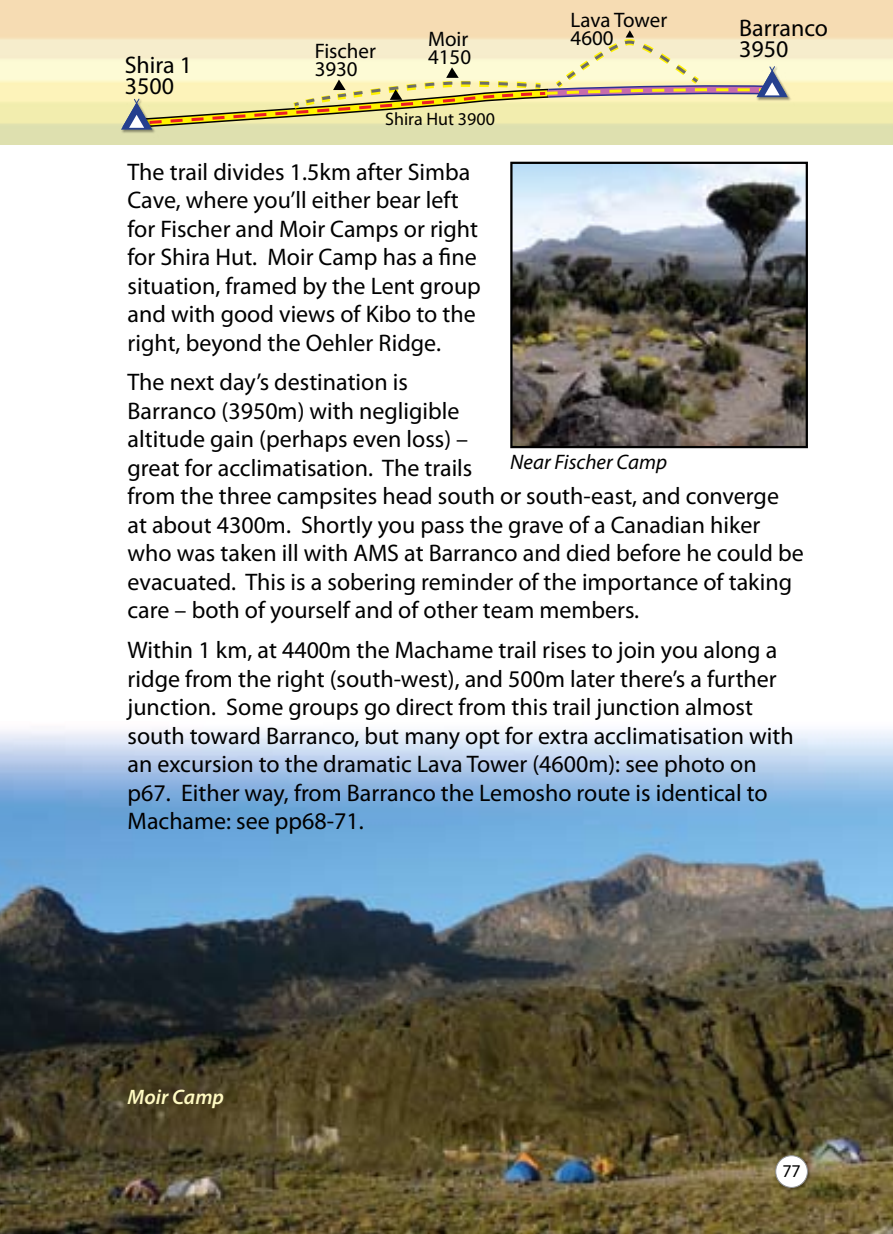
<style>
.page{position:relative;width:893px;height:1234px;background:#fff}
.page>*{position:absolute;margin:0;border:0;box-sizing:border-box;transform-origin:0 0}
.t1{font:24px/28.5px "Myriad Pro";color:#000}
.t2{font:21px/18px "Myriad Pro";color:#000}
.t3{font:italic 21px "Myriad Pro";color:#000}
.t4{font:italic 600 21px "Myriad Pro";color:#fffac2}
.t5{font:18px "Myriad Pro";color:#000}
</style>
<div class="page">
<img style="left:513px;top:165px;width:292px;height:280px">
<div style="left:510px;top:162px;width:298px;height:286px;border:2px solid #000"></div>
<img style="left:0;top:730px;width:893px;height:503px">
<div style="left:756px;top:66px;width:45px;height:44px;background:#000;opacity:.4"></div>
<div style="left:121px;top:98px;width:44px;height:45px;background:#000;opacity:.4"></div>
<svg style="left:121px;top:30px;width:667px;height:102px;background:#ebe1b1"></svg>
<div style="left:773px;top:1152px;width:70px;height:61px;background:#000;opacity:.4"></div>
<div style="left:776px;top:1155px;width:31px;height:32px;background:#fff;border-radius:50%"></div>
<div style="left:775px;top:1154px;width:33px;height:33px;border:1px solid #939598;border-radius:50%"></div>
<p class="t1" style="left:125px;top:54px;width:69px;line-height:21px">Shira 1<br>3500</p>
<p class="t2" style="left:315px;top:42px;width:63px">Fischer<br>3930</p>
<p class="t2" style="left:428px;top:29px;width:45px">Moir<br>4150</p>
<p class="t5" style="left:385px;top:107px;width:111px">Shira Hut 3900</p>
<p class="t2" style="left:571px;top:10px;width:98px">Lava Tower<br>4600</p>
<p class="t1" style="left:739px;top:18px;width:90px;line-height:21px">Barranco<br>3950</p>
<p class="t1" style="left:128px;top:157px;width:355px">The trail divides 1.5km after Simba Cave, where you’ll either bear left for Fischer and Moir Camps or right for Shira Hut. Moir Camp has a fine situation, framed by the Lent group and with good views of Kibo to the right, beyond the Oehler Ridge.</p>
<p class="t1" style="left:128px;top:367px;width:678px">The next day’s destination is<br>Barranco (3950m) with negligible<br>altitude gain (perhaps even loss) –<br>great for acclimatisation. The trails<br>from the three campsites head south or south-east, and converge at about 4300m. Shortly you pass the grave of a Canadian hiker who was taken ill with AMS at Barranco and died before he could be evacuated. This is a sobering reminder of the importance of taking care – both of yourself and of other team members.</p>
<p class="t1" style="left:128px;top:635px;width:668px">Within 1 km, at 4400m the Machame trail rises to join you along a ridge from the right (south-west), and 500m later there’s a further junction. Some groups go direct from this trail junction almost south toward Barranco, but many opt for extra acclimatisation with an excursion to the dramatic Lava Tower (4600m): see photo on p67. Either way, from Barranco the Lemosho route is identical to Machame: see pp68-71.</p>
<p class="t3" style="left:510px;top:449px;width:158px">Near Fischer Camp</p>
<p class="t4" style="left:128px;top:1082px;width:98px">Moir Camp</p>
<p class="t5" style="left:782px;top:1159px;width:20px">77</p>
</div>
